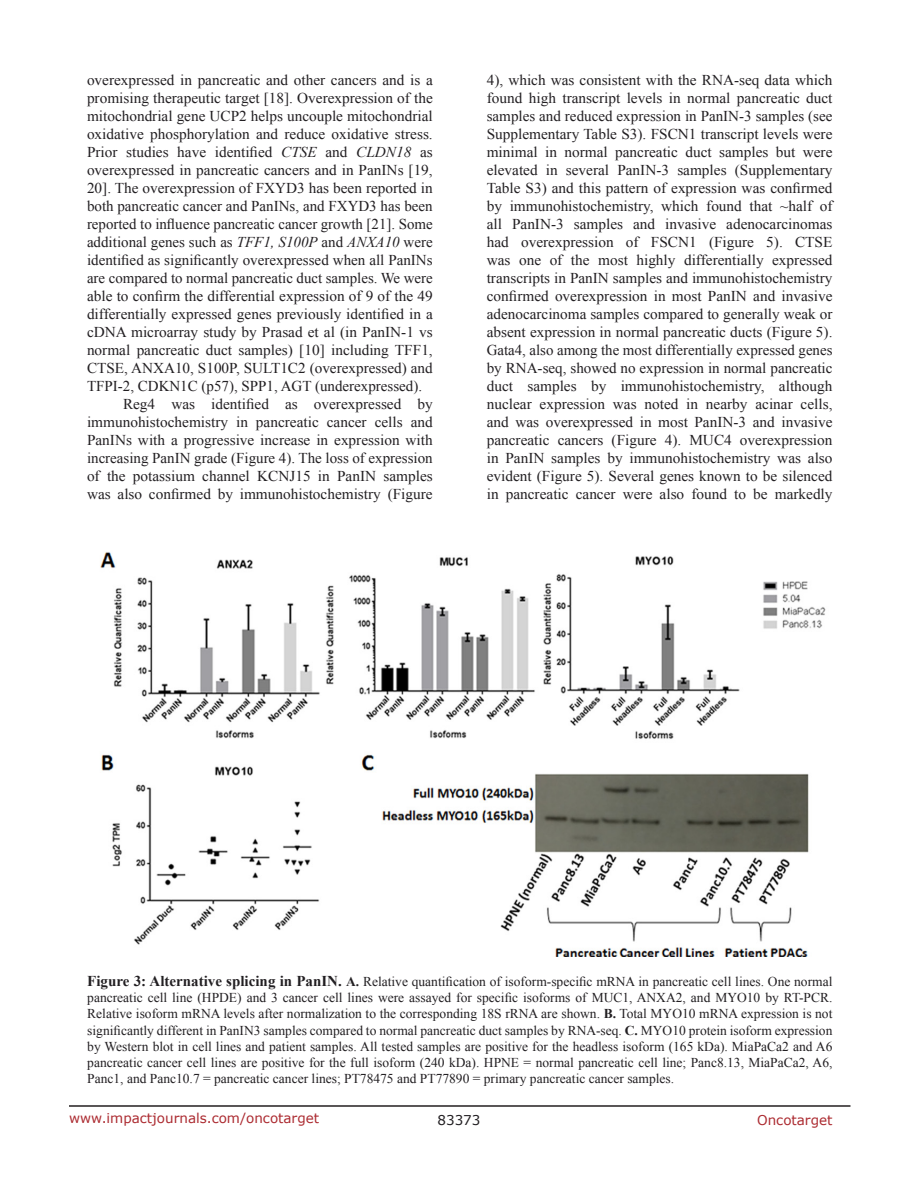
<style>
.page{position:relative;width:918px;height:1188px;background:#fff}
.page>*{position:absolute;margin:0;border:0;box-sizing:border-box;transform-origin:0 0}
.BodyText{font:15px/18px "Times New Roman";color:#221f22;text-align:justify}
.FigureText{font:13.5px/16.2px "Times New Roman";color:#221f22;text-align:justify}
.t1{font:13.5px "Verdana";color:#ac2b31}
.t2{font:13.5px "Verdana";color:#221f22}
.s1{font-style:italic}
.s2{font-weight:700;font-size:15px}
.s3{font-weight:700}
</style>
<div class="page">
<hr style="left:69px;top:1105px;width:781px;height:2px;background:#231f20">
<img style="left:100px;top:552px;width:726px;height:405px">
<p class="BodyText" style="left:87px;top:71px;width:347px">overexpressed in pancreatic and other cancers and is a promising therapeutic target [18]. Overexpression of the mitochondrial gene UCP2 helps uncouple mitochondrial oxidative phosphorylation and reduce oxidative stress.<br>Prior studies have identified <span class="s1">CTSE</span> and <span class="s1">CLDN18</span> as overexpressed in pancreatic cancers and in PanINs [19, 20]. The overexpression of FXYD3 has been reported in both pancreatic cancer and PanINs, and FXYD3 has been reported to influence pancreatic cancer growth [21]. Some additional genes such as <span class="s1">TFF1, S100P</span> and <span class="s1">ANXA10</span> were identified as significantly overexpressed when all PanINs are compared to normal pancreatic duct samples. We were able to confirm the differential expression of 9 of the 49 differentially expressed genes previously identified in a cDNA microarray study by Prasad et al (in PanIN-1 vs normal pancreatic duct samples) [10] including TFF1, CTSE, ANXA10, S100P, SULT1C2 (overexpressed) and TFPI-2, CDKN1C (p57), SPP1, AGT (underexpressed).</p>
<p class="BodyText" style="left:87px;top:395px;width:347px;text-indent:36px">Reg4 was identified as overexpressed by immunohistochemistry in pancreatic cancer cells and PanINs with a progressive increase in expression with increasing PanIN grade (Figure 4). The loss of expression of the potassium channel KCNJ15 in PanIN samples was also confirmed by immunohistochemistry (Figure</p>
<p class="BodyText" style="left:487px;top:71px;width:347px">4), which was consistent with the RNA-seq data which found high transcript levels in normal pancreatic duct samples and reduced expression in PanIN-3 samples (see Supplementary Table S3). FSCN1 transcript levels were minimal in normal pancreatic duct samples but were elevated in several PanIN-3 samples (Supplementary Table S3) and this pattern of expression was confirmed by immunohistochemistry, which found that ~half of all PanIN-3 samples and invasive adenocarcinomas had overexpression of FSCN1 (Figure 5). CTSE was one of the most highly differentially expressed transcripts in PanIN samples and immunohistochemistry confirmed overexpression in most PanIN and invasive adenocarcinoma samples compared to generally weak or absent expression in normal pancreatic ducts (Figure 5).<br>Gata4, also among the most differentially expressed genes by RNA-seq, showed no expression in normal pancreatic duct samples by immunohistochemistry, although nuclear expression was noted in nearby acinar cells, and was overexpressed in most PanIN-3 and invasive pancreatic cancers (Figure 4). MUC4 overexpression in PanIN samples by immunohistochemistry was also evident (Figure 5). Several genes known to be silenced in pancreatic cancer were also found to be markedly</p>
<p class="FigureText" style="left:87px;top:973px;width:747px"><span class="s2">Figure 3: Alternative splicing in PanIN.</span> <span class="s3">A.</span> Relative quantification of isoform-specific mRNA in pancreatic cell lines. One normal pancreatic cell line (HPDE) and 3 cancer cell lines were assayed for specific isoforms of MUC1, ANXA2, and MYO10 by RT-PCR.<br>Relative isoform mRNA levels after normalization to the corresponding 18S rRNA are shown. <span class="s3">B.</span> Total MYO10 mRNA expression is not significantly different in PanIN3 samples compared to normal pancreatic duct samples by RNA-seq. <span class="s3">C.</span> MYO10 protein isoform expression by Western blot in cell lines and patient samples. All tested samples are positive for the headless isoform (165 kDa). MiaPaCa2 and A6 pancreatic cancer cell lines are positive for the full isoform (240 kDa). HPNE = normal pancreatic cell line; Panc8.13, MiaPaCa2, A6, Panc1, and Panc10.7 = pancreatic cancer lines; PT78475 and PT77890 = primary pancreatic cancer samples.</p>
<p class="t1" style="left:69px;top:1109px;width:252px">www.impactjournals.com/oncotarget</p>
<p class="t2" style="left:438px;top:1111px;width:44px">83373</p>
<p class="t1" style="left:757px;top:1111px;width:77px">Oncotarget</p>
</div>
